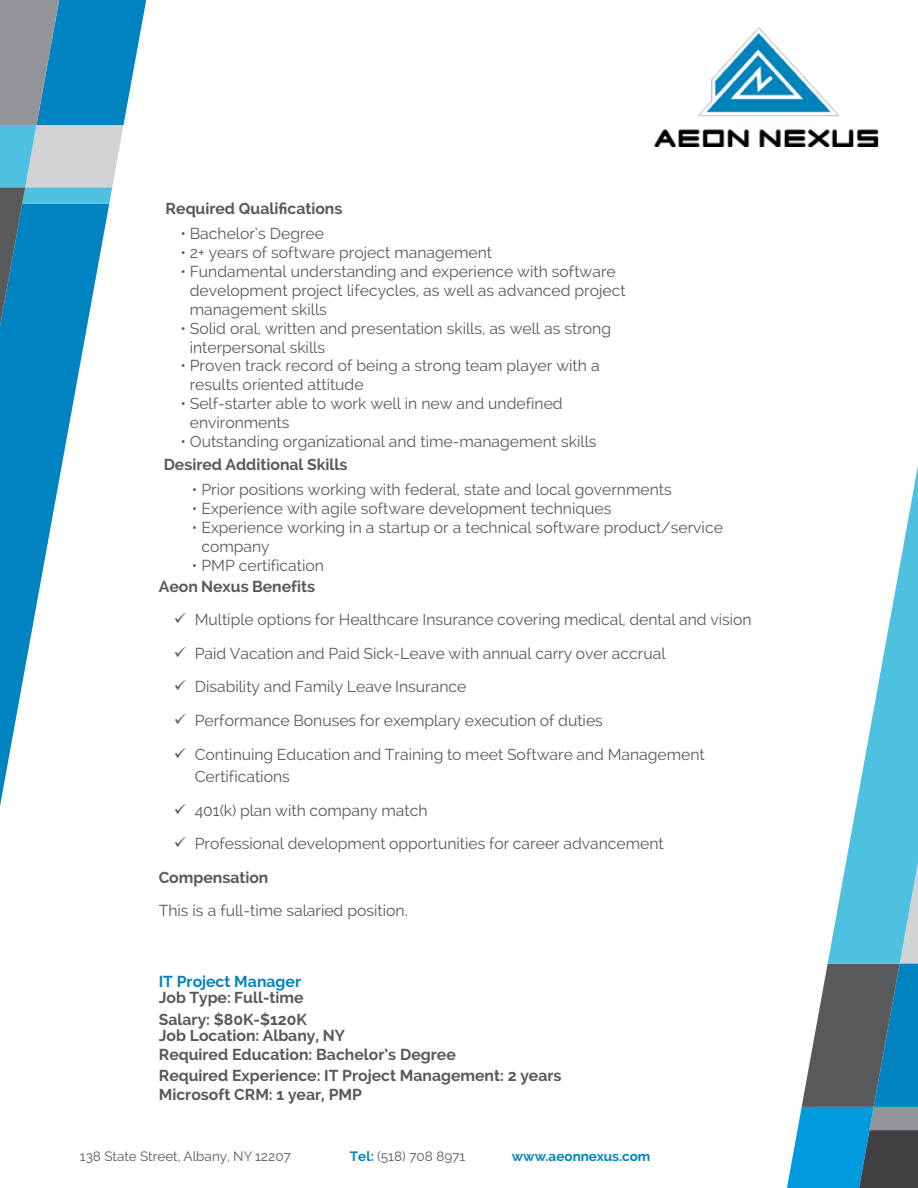
<style>
.page{position:relative;width:918px;height:1188px;background:#fff}
.page>*{position:absolute;margin:0;border:0;box-sizing:border-box;transform-origin:0 0}
.t1{font:15.75px/18.9px "Raleway";color:#58595b}
.t2{font:700 15.75px/18.9px "Raleway";color:#58595b}
.t3{font:700 15.75px "Raleway";color:#0083c1}
.t4{font:13.5px "Raleway";color:#58595b}
.t5{font:700 13.5px "Raleway";color:#0083c1}
.s1{font-weight:700}
.s2{font-weight:700;color:#0083c1}
</style>
<div class="page">
<svg style="left:0;top:326px;width:87px;height:480px"></svg>
<svg style="left:0;top:0;width:146px;height:326px"></svg>
<svg style="left:787px;top:962px;width:131px;height:226px"></svg>
<svg style="left:828px;top:466px;width:90px;height:498px"></svg>
<img style="left:654px;top:27px;width:225px;height:120px">
<p class="t2" style="left:166px;top:199px;width:178px">Required Qualifications</p>
<p class="t1" style="left:181px;top:224px;width:145px">• Bachelor’s Degree</p>
<p class="t1" style="left:181px;top:243px;width:313px">• 2+ years of software project management</p>
<p class="t1" style="left:190px;top:262px;width:437px;text-indent:-9px">• Fundamental understanding and experience with software development project lifecycles, as well as advanced project management skills</p>
<p class="t1" style="left:190px;top:319px;width:423px;text-indent:-9px">• Solid oral, written and presentation skills, as well as strong interpersonal skills</p>
<p class="t1" style="left:190px;top:356px;width:411px;text-indent:-9px">• Proven track record of being a strong team player with a results oriented attitude</p>
<p class="t1" style="left:190px;top:394px;width:374px;text-indent:-9px">• Self-starter able to work well in new and undefined environments</p>
<p class="t1" style="left:181px;top:432px;width:417px">• Outstanding organizational and time-management skills</p>
<p class="t2" style="left:164px;top:455px;width:185px">Desired Additional Skills</p>
<p class="t1" style="left:192px;top:480px;width:481px">• Prior positions working with federal, state and local governments</p>
<p class="t1" style="left:192px;top:499px;width:421px">• Experience with agile software development techniques</p>
<p class="t1" style="left:201px;top:518px;width:523px;text-indent:-10px">• Experience working in a startup or a technical software product/service company</p>
<p class="t1" style="left:192px;top:556px;width:134px">• PMP certification</p>
<p class="t2" style="left:159px;top:577px;width:158px">Aeon Nexus Benefits</p>
<p class="t1" style="left:174px;top:610px;width:579px">✓ Multiple options for Healthcare Insurance covering medical, dental and vision</p>
<p class="t1" style="left:174px;top:644px;width:493px">✓ Paid Vacation and Paid Sick-Leave with annual carry over accrual</p>
<p class="t1" style="left:174px;top:677px;width:294px">✓ Disability and Family Leave Insurance</p>
<p class="t1" style="left:174px;top:711px;width:431px">✓ Performance Bonuses for exemplary execution of duties</p>
<p class="t1" style="left:195px;top:743px;width:512px;line-height:22.5px;text-indent:-21px">✓ Continuing Education and Training to meet Software and Management<br>Certifications</p>
<p class="t1" style="left:174px;top:801px;width:255px">✓ 401(k) plan with company match</p>
<p class="t1" style="left:159px;top:827px;width:507px;line-height:33.6px;text-indent:15px">✓ Professional development opportunities for career advancement<br><span class="s1">Compensation</span></p>
<p class="t1" style="left:159px;top:901px;width:250px">This is a full-time salaried position.</p>
<p class="t3" style="left:159px;top:972px;width:144px">IT Project Manager</p>
<p class="t2" style="left:159px;top:987px;width:150px;line-height:21.6px">Job Type: Full-time<br>Salary: $80K-$120K</p>
<p class="t2" style="left:159px;top:1026px;width:299px">Job location: Albany, NY<br>Required Education: Bachelor’s Degree</p>
<p class="t2" style="left:159px;top:1066px;width:404px">Required Experience: IT Project Management: 2 years<br>Microsoft CRM: 1 year, PMP</p>
<p class="t4" style="left:80px;top:1148px;width:212px">138 State Street, Albany, NY 12207</p>
<p class="t4" style="left:350px;top:1148px;width:117px"><span class="s2">Tel:</span> (518) 708 8971</p>
<p class="t5" style="left:512px;top:1149px;width:140px">www.aeonnexus.com</p>
</div>
